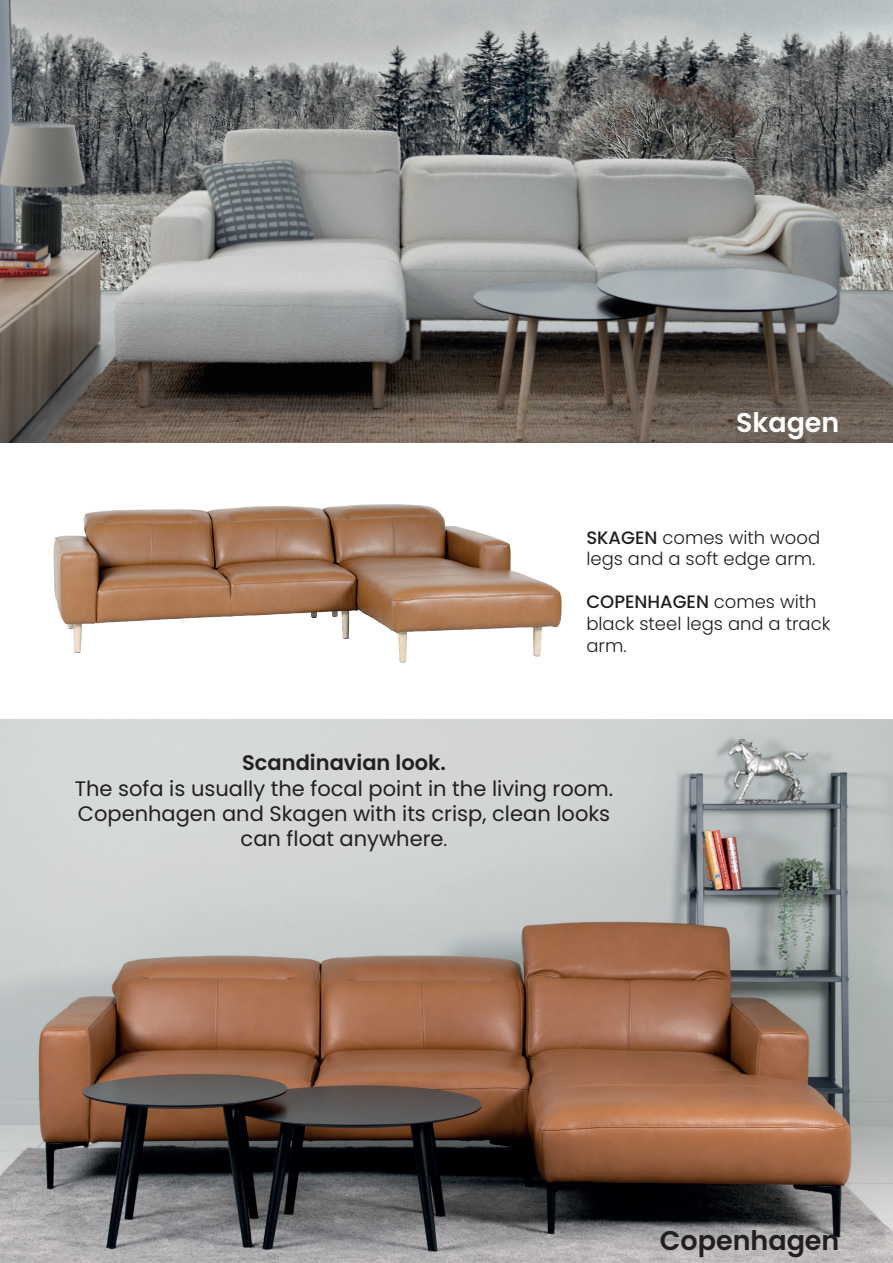
<style>
.page{position:relative;width:893px;height:1263px;background:#fff}
.page>*{position:absolute;margin:0;border:0;box-sizing:border-box;transform-origin:0 0}
.t1{font:600 27px "Poppins";color:#231f20}
.t2{font:600 27px "Poppins";color:#fff}
.t3{font:21px/25.2px "Poppins";color:#231f20;text-align:center}
.t4{font:600 21px "Poppins";color:#231f20}
.t5{font:300 18px/21.6px "Poppins";color:#231f20}
.s1{font-weight:500}
.s2{font-size:18px}
</style>
<div class="page">
<img style="left:53px;top:504px;width:509px;height:159px">
<img style="left:0;top:719px;width:893px;height:544px">
<img style="left:0;top:0;width:893px;height:442px">
<p class="t2" style="left:736px;top:407px;width:105px">Skagen</p>
<p class="t5" style="left:586px;top:527px;width:235px"><span class="s1">SKAGEN</span> comes with wood legs and a soft edge arm.</p>
<p class="t5" style="left:586px;top:591px;width:246px"><span class="s1">COPENHAGEN</span> comes with black steel legs and a track arm.</p>
<p class="t4" style="left:242px;top:751px;width:205px">Scandinavian look.</p>
<p class="t3" style="left:75px;top:776px;width:540px">The sofa is usually the focal point in the living room.<br>Copenhagen and Skagen with its crisp, clean looks can float anywhere<span class="s2">.</span></p>
<p class="t1" style="left:660px;top:1225px;width:181px">Copenhagen</p>
</div>
